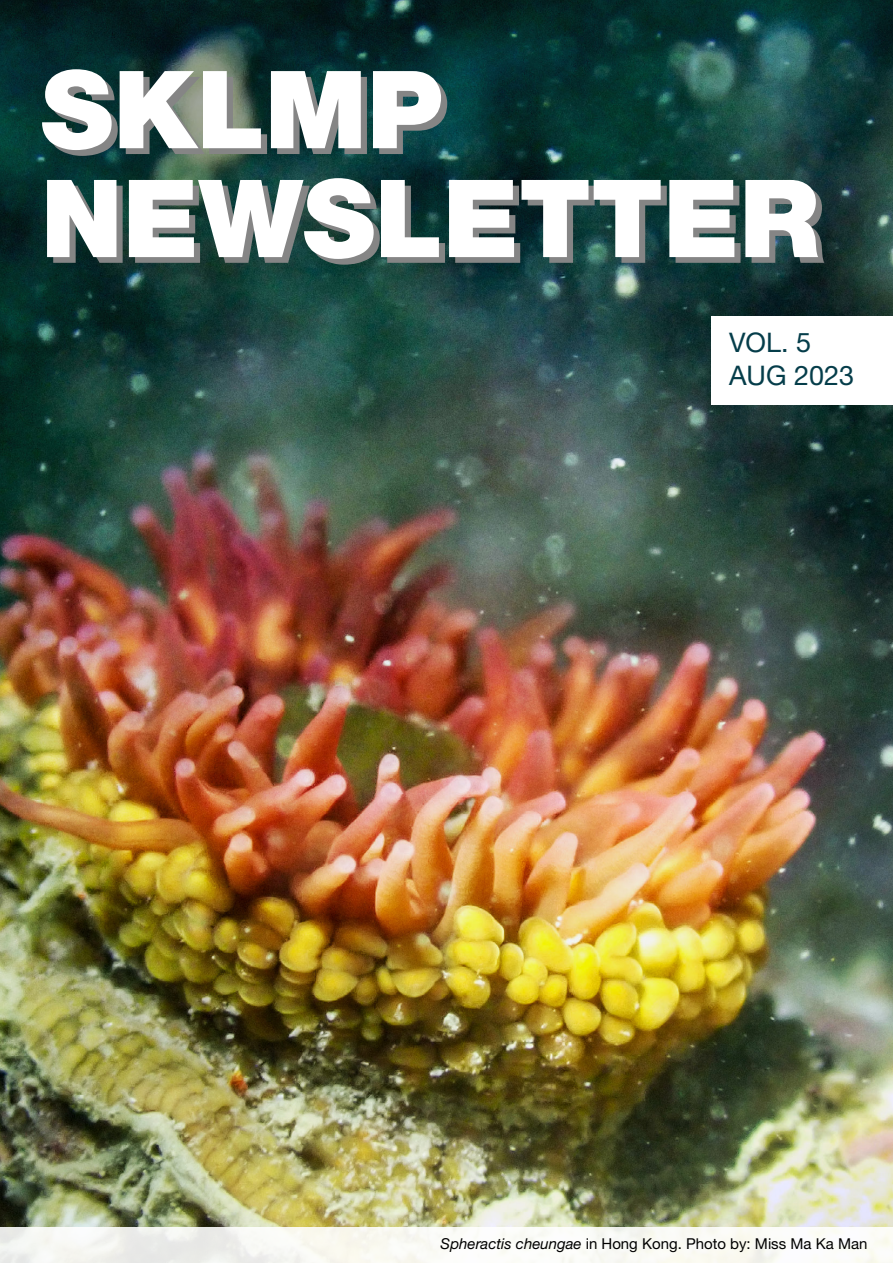
<style>
.page{position:relative;width:893px;height:1263px;background:#fff}
.page>*{position:absolute;margin:0;border:0;box-sizing:border-box;transform-origin:0 0}
.t1{font:108px/108.9px "Helvetica Neue LT 95 Blk";color:#fff}
.t2{font:27px/32.7px "Helvetica Neue LT 55 Rm";color:#053d4a}
.t3{font:15px "Helvetica Neue LT 55 Rm";color:#000}
.s1{font-family:"Helvetica Neue LT 56 It"}
</style>
<div class="page">
<img style="left:0;top:0;width:893px;height:1227px">
<div style="left:0;top:1227px;width:893px;height:36px;background:linear-gradient(to right,#f1f1ee,#fefdf9)"></div>
<div style="left:711px;top:316px;width:182px;height:89px;background:#fff"></div>
<h1 class="t1" style="left:41px;top:55px;width:780px">SKLMP<br>NEWSLETTER</h1>
<h2 class="t2" style="left:729px;top:326px;width:127px">VOL. 5<br>AUG 2023</h2>
<p class="t3" style="left:441px;top:1235px;width:428px"><span class="s1">Spheractis cheungae</span> in Hong Kong. Photo by: Miss Ma Ka Man</p>
</div>
